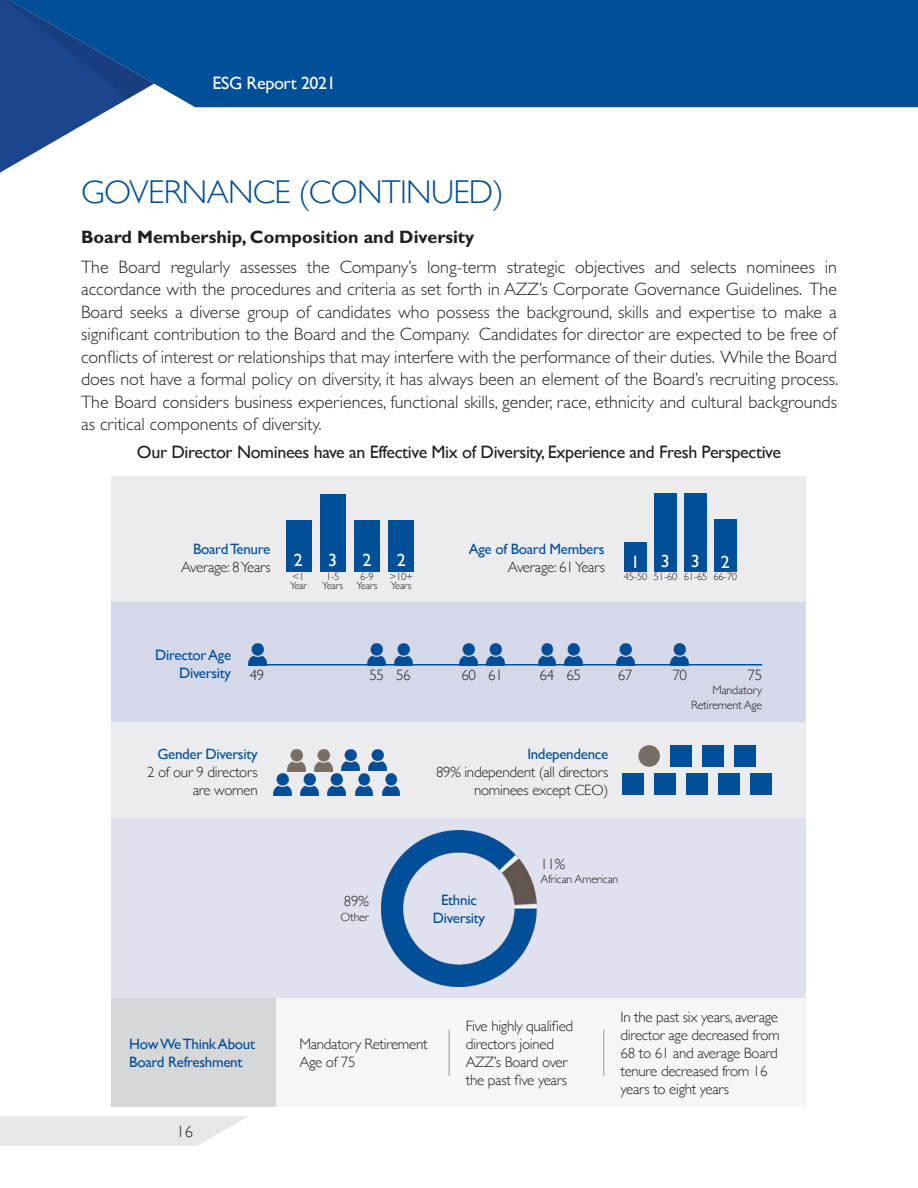
<style>
.page{position:relative;width:918px;height:1188px;background:#fff}
.page>*{position:absolute;margin:0;border:0;box-sizing:border-box;transform-origin:0 0}
.Title_3{font:300 33px "Gill Sans";letter-spacing:-.02em;color:#014e99}
.t1{font:300 18px/22.5px "Gill Sans Std";color:#231f20;text-align:justify}
.Body_Text{font:18px "Gill Sans";letter-spacing:-.02em;color:#231f20}
.t2{font:700 18px "Gill Sans Std";color:#231f20}
.Body_Text-2{font:18px "Gill Sans";letter-spacing:-.02em;color:#fff}
.t3{font:300 16.5px "Gill Sans";color:#231f20}
.Body_Text-3{font:300 15px/18px "Gill Sans";letter-spacing:-.02em;color:#231f20}
.Body_Text-4{font:15px/18px "Gill Sans";letter-spacing:-.02em;color:#014e99;text-align:right}
.Body_Text-5{font:300 12px "Gill Sans";letter-spacing:-.02em;color:#231f20}
.Body_Text-6{font:300 10.5px/9px "Gill Sans";letter-spacing:-.02em;color:#231f20}
</style>
<div class="page">
<div style="left:112px;top:477px;width:694px;height:630px;background:#ececee"></div>
<div style="left:112px;top:602px;width:694px;height:120px;background:#d4d8e9"></div>
<div style="left:112px;top:818px;width:694px;height:181px;background:#dfe2ee"></div>
<div style="left:112px;top:999px;width:694px;height:108px;background:#f6f6f7"></div>
<div style="left:112px;top:999px;width:164px;height:108px;background:#d6d7d8"></div>
<svg style="left:0;top:1116px;width:248px;height:30px;background:#e8e9eb"></svg>
<div style="left:154px;top:0;width:764px;height:107px;background:#014e99"></div>
<svg style="left:0;top:0;width:154px;height:173px"></svg>
<div style="left:286px;top:520px;width:25px;height:52px;background:#014e99"></div>
<div style="left:354px;top:520px;width:26px;height:52px;background:#014e99"></div>
<div style="left:388px;top:520px;width:26px;height:52px;background:#014e99"></div>
<div style="left:320px;top:494px;width:26px;height:78px;background:#014e99"></div>
<div style="left:624px;top:542px;width:23px;height:30px;background:#014e99"></div>
<div style="left:684px;top:494px;width:23px;height:78px;background:#014e99"></div>
<div style="left:714px;top:519px;width:23px;height:53px;background:#014e99"></div>
<div style="left:654px;top:494px;width:23px;height:78px;background:#014e99"></div>
<hr style="left:248px;top:664px;width:514px;height:2px;background:#014e99">
<img style="left:248px;top:644px;width:18px;height:20px">
<img style="left:368px;top:644px;width:18px;height:20px">
<img style="left:460px;top:644px;width:18px;height:20px">
<img style="left:538px;top:644px;width:18px;height:20px">
<img style="left:395px;top:644px;width:17px;height:20px">
<img style="left:487px;top:644px;width:17px;height:20px">
<img style="left:565px;top:644px;width:18px;height:20px">
<img style="left:616px;top:644px;width:18px;height:20px">
<img style="left:671px;top:644px;width:18px;height:20px">
<img style="left:342px;top:750px;width:17px;height:21px">
<img style="left:369px;top:750px;width:17px;height:21px">
<img style="left:274px;top:774px;width:18px;height:21px">
<img style="left:301px;top:774px;width:18px;height:21px">
<img style="left:328px;top:774px;width:18px;height:21px">
<img style="left:355px;top:774px;width:18px;height:21px">
<img style="left:382px;top:774px;width:18px;height:21px">
<img style="left:287px;top:750px;width:18px;height:21px">
<img style="left:314px;top:749px;width:18px;height:22px">
<div style="left:670px;top:745px;width:22px;height:22px;background:#014e99"></div>
<div style="left:702px;top:745px;width:22px;height:22px;background:#014e99"></div>
<div style="left:734px;top:745px;width:22px;height:22px;background:#014e99"></div>
<div style="left:654px;top:774px;width:22px;height:21px;background:#014e99"></div>
<div style="left:622px;top:774px;width:22px;height:21px;background:#014e99"></div>
<div style="left:686px;top:774px;width:22px;height:21px;background:#014e99"></div>
<div style="left:718px;top:774px;width:22px;height:21px;background:#014e99"></div>
<div style="left:750px;top:774px;width:21px;height:21px;background:#014e99"></div>
<div style="left:638px;top:745px;width:22px;height:22px;background:#796e65;border-radius:50%"></div>
<img style="left:381px;top:831px;width:156px;height:155px">
<hr style="left:449px;top:1030px;width:1px;height:46px;background:#939598">
<hr style="left:603px;top:1030px;width:1px;height:46px;background:#939598">
<p class="Body_Text-2" style="left:212px;top:73px;width:125px">ESG Report 2021</p>
<p class="Title_3" style="left:81px;top:166px;width:424px">GOVERNANCE (CONTINUED)</p>
<p class="t2" style="left:81px;top:227px;width:395px">Board Membership, Composition and Diversity</p>
<p class="t1" style="left:81px;top:256px;width:759px">The Board regularly assesses the Company’s long-term strategic objectives and selects nominees in accordance with the procedures and criteria as set forth in AZZ’s Corporate Governance Guidelines. The Board seeks a diverse group of candidates who possess the background, skills and expertise to make a significant contribution to the Board and the Company. Candidates for director are expected to be free of conflicts of interest or relationships that may interfere with the performance of their duties. While the Board does not have a formal policy on diversity, it has always been an element of the Board’s recruiting process.<br>The Board considers business experiences, functional skills, gender, race, ethnicity and cultural backgrounds as critical components of diversity.</p>
<p class="Body_Text" style="left:137px;top:442px;width:646px">Our Director Nominees have an Effective Mix of Diversity, Experience and Fresh Perspective</p>
<p class="Body_Text-4" style="left:193px;top:539px;width:79px">Board Tenure</p>
<p class="Body_Text-3" style="left:181px;top:558px;width:91px">Average: 8 Years</p>
<p class="Body_Text-2" style="left:294px;top:550px;width:10px">2</p>
<p class="Body_Text-2" style="left:328px;top:550px;width:10px">3</p>
<p class="Body_Text-2" style="left:362px;top:550px;width:10px">2</p>
<p class="Body_Text-2" style="left:397px;top:550px;width:10px">2</p>
<p class="Body_Text-6" style="left:290px;top:572px;width:19px">&lt;1<br>Year</p>
<p class="Body_Text-6" style="left:322px;top:572px;width:22px;text-align:center">1-5<br>Years</p>
<p class="Body_Text-6" style="left:357px;top:572px;width:22px;text-align:center">6-9<br>Years</p>
<p class="Body_Text-6" style="left:389px;top:572px;width:25px">&gt;10+<br>Years</p>
<p class="Body_Text-4" style="left:469px;top:539px;width:137px">Age of Board Members</p>
<p class="Body_Text-3" style="left:508px;top:558px;width:99px">Average: 61 Years</p>
<p class="Body_Text-2" style="left:631px;top:551px;width:10px">1</p>
<p class="Body_Text-2" style="left:661px;top:551px;width:10px">3</p>
<p class="Body_Text-2" style="left:691px;top:551px;width:10px">3</p>
<p class="Body_Text-2" style="left:721px;top:551px;width:10px">2</p>
<p class="Body_Text-6" style="left:624px;top:572px;width:25px">45-50</p>
<p class="Body_Text-6" style="left:654px;top:572px;width:25px">51-60</p>
<p class="Body_Text-6" style="left:684px;top:572px;width:25px">61-65</p>
<p class="Body_Text-6" style="left:714px;top:572px;width:25px">66-70</p>
<p class="Body_Text-4" style="left:155px;top:646px;width:77px">Director Age<br>Diversity</p>
<p class="Body_Text-3" style="left:250px;top:665px;width:16px">49</p>
<p class="Body_Text-3" style="left:748px;top:665px;width:16px">75</p>
<p class="Body_Text-5" style="left:713px;top:681px;width:51px">Mandatory</p>
<p class="Body_Text-5" style="left:691px;top:695px;width:73px">Retirement Age</p>
<p class="Body_Text-3" style="left:369px;top:665px;width:16px">55</p>
<p class="Body_Text-3" style="left:396px;top:665px;width:16px">56</p>
<p class="Body_Text-3" style="left:461px;top:665px;width:16px">60</p>
<p class="Body_Text-3" style="left:488px;top:665px;width:16px">61</p>
<p class="Body_Text-3" style="left:540px;top:665px;width:16px">64</p>
<p class="Body_Text-3" style="left:566px;top:665px;width:16px">65</p>
<p class="Body_Text-3" style="left:618px;top:665px;width:16px">67</p>
<p class="Body_Text-3" style="left:672px;top:665px;width:16px">70</p>
<p class="Body_Text-4" style="left:157px;top:745px;width:102px">Gender Diversity</p>
<p class="Body_Text-3" style="left:147px;top:763px;width:112px;text-align:right">2 of our 9 directors are women</p>
<p class="Body_Text-3" style="left:344px;top:892px;width:26px">89%</p>
<p class="Body_Text-5" style="left:341px;top:907px;width:30px">Other</p>
<p class="Body_Text-4" style="left:527px;top:745px;width:83px">Independence</p>
<p class="Body_Text-3" style="left:436px;top:762px;width:174px;text-align:right">89% independent (all directors nominees except CEO)</p>
<p class="Body_Text-4" style="left:441px;top:890px;width:37px">Ethnic</p>
<p class="Body_Text-4" style="left:433px;top:908px;width:54px">Diversity</p>
<p class="Body_Text-3" style="left:540px;top:854px;width:26px">11%</p>
<p class="Body_Text-5" style="left:540px;top:870px;width:80px">African American</p>
<p class="Body_Text-4" style="left:129px;top:1035px;width:127px;text-align:left">How We Think About<br>Board Refreshment</p>
<p class="Body_Text-3" style="left:299px;top:1034px;width:130px">Mandatory Retirement<br>Age of 75</p>
<p class="t3" style="left:177px;top:1118px;width:18px">16</p>
<p class="Body_Text-3" style="left:466px;top:1016px;width:109px">Five highly qualified directors joined<br>AZZ’s Board over the past five years</p>
<p class="Body_Text-3" style="left:621px;top:1007px;width:161px">In the past six years, average director age decreased from<br>68 to 61 and average Board tenure decreased from 16 years to eight years</p>
</div>
